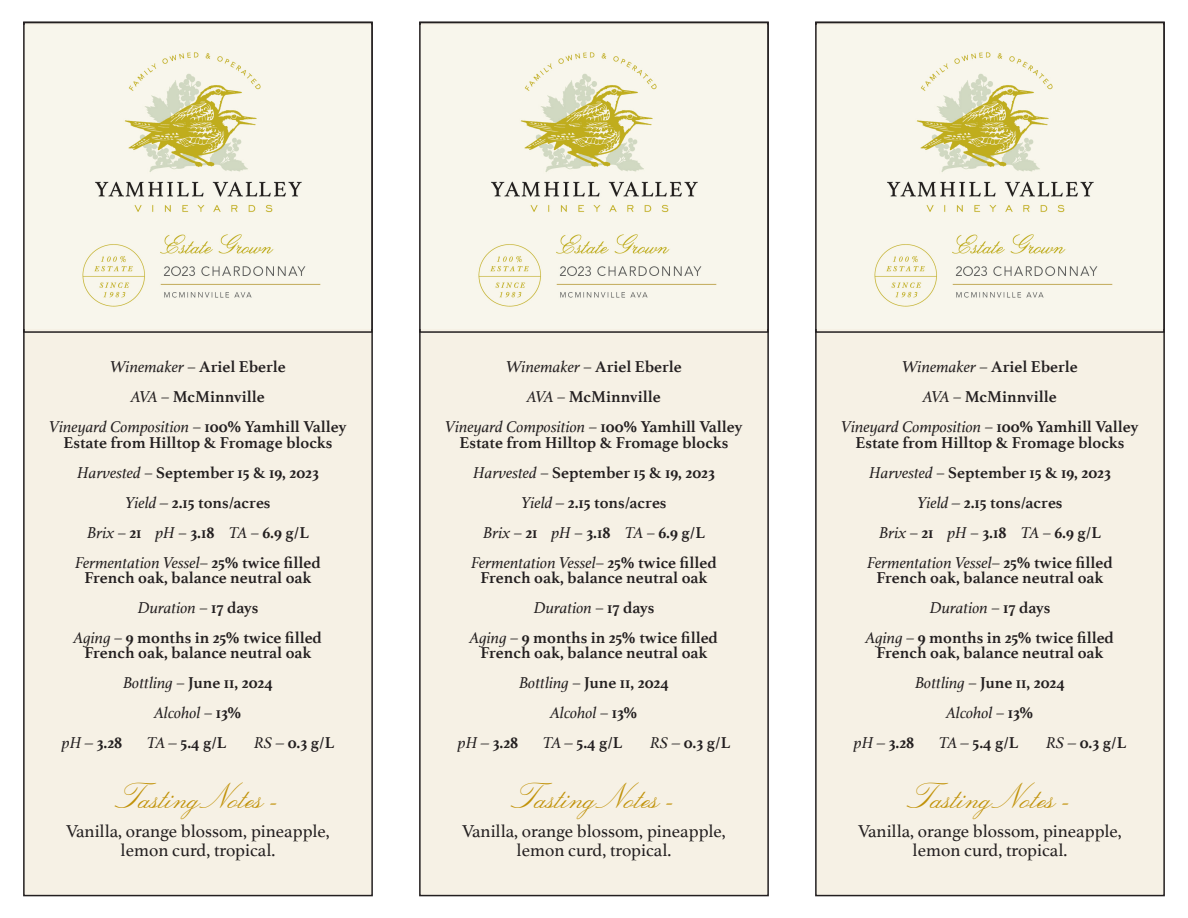
<style>
.page{position:relative;width:1188px;height:918px;background:#fff}
.page>*{position:absolute;margin:0;border:0;box-sizing:border-box;transform-origin:0 0}
.t1{font:36px "Lucia BT";color:#c19208}
.t2{font:18px "Athelas";color:#231f20}
.t3{font:700 16.5px/16.5px "Athelas";color:#231f20;text-align:center}
.t4{font:italic 16.5px "Athelas";color:#231f20}
.s1{font-weight:400;font-style:italic}
.s2{font-weight:400}
.s3{font-style:normal}
.s4{font-weight:700;font-style:normal}
</style>
<div class="page">
<div style="left:24px;top:22px;width:348px;height:874px;background:#f6f1e5"></div>
<img style="left:82px;top:52px;width:239px;height:255px">
<div style="left:23px;top:22px;width:350px;height:311px;border:2px solid #231f20"></div>
<div style="left:420px;top:22px;width:348px;height:874px;background:#f6f1e5"></div>
<img style="left:478px;top:52px;width:239px;height:255px">
<div style="left:419px;top:22px;width:350px;height:311px;border:2px solid #231f20"></div>
<div style="left:816px;top:22px;width:348px;height:874px;background:#f6f1e5"></div>
<img style="left:874px;top:52px;width:239px;height:255px">
<div style="left:815px;top:22px;width:350px;height:311px;border:2px solid #231f20"></div>
<p class="t3" style="left:110px;top:358px;width:177px"><span class="s1">Winemaker</span> <span class="s2">–</span> Ariel Eberle</p>
<p class="t3" style="left:131px;top:388px;width:135px"><span class="s1">AVA</span> <span class="s2">–</span> McMinnville</p>
<p class="t3" style="left:49px;top:418px;width:299px"><span class="s1">Vineyard Composition</span> <span class="s2">–</span> 100% Yamhill Valley<br>Estate from Hilltop &amp; Fromage blocks</p>
<p class="t3" style="left:77px;top:464px;width:243px"><span class="s1">Harvested</span> <span class="s2">–</span> September 15 &amp; 19, 2023</p>
<p class="t3" style="left:126px;top:494px;width:146px"><span class="s1">Yield –</span> 2.15 tons/acres</p>
<p class="t3" style="left:87px;top:524px;width:223px"><span class="s1">Brix</span> <span class="s2">–</span> 21 <span class="s1">pH</span> <span class="s2">–</span> 3.18 <span class="s1">TA</span> <span class="s2">–</span> 6.9 g/L</p>
<p class="t4" style="left:75px;top:550px;width:247px">Fermentation Vessel<span class="s3">–</span> <span class="s4">25% twice filled</span></p>
<p class="t3" style="left:84px;top:569px;width:229px">French oak, balance neutral oak</p>
<p class="t4" style="left:138px;top:595px;width:122px">Duration <span class="s3">–</span> <span class="s4">17 days</span></p>
<p class="t3" style="left:74px;top:629px;width:250px"><span class="s1">Aging</span> <span class="s2">–</span> 9 months in 25% twice filled</p>
<p class="t3" style="left:84px;top:644px;width:229px">French oak, balance neutral oak</p>
<p class="t3" style="left:123px;top:674px;width:151px"><span class="s1">Bottling</span> <span class="s2">–</span> June 11, 2024</p>
<p class="t4" style="left:154px;top:700px;width:89px">Alcohol <span class="s3">–</span> <span class="s4">13%</span></p>
<p class="t3" style="left:62px;top:734px;width:62px"><span class="s1">pH –</span> 3.28</p>
<p class="t3" style="left:147px;top:734px;width:81px"><span class="s1">TA –</span> 5.4 g/L</p>
<p class="t3" style="left:254px;top:734px;width:82px"><span class="s1">RS –</span> 0.3 g/L</p>
<p class="t1" style="left:116px;top:777px;width:165px">Tasting Notes -</p>
<p class="t2" style="left:66px;top:816px;width:265px">Vanilla, orange blossom, pineapple,</p>
<p class="t2" style="left:121px;top:836px;width:156px">lemon curd, tropical.</p>
<p class="t3" style="left:506px;top:358px;width:177px"><span class="s1">Winemaker</span> <span class="s2">–</span> Ariel Eberle</p>
<p class="t3" style="left:527px;top:388px;width:135px"><span class="s1">AVA</span> <span class="s2">–</span> McMinnville</p>
<p class="t3" style="left:445px;top:418px;width:299px"><span class="s1">Vineyard Composition</span> <span class="s2">–</span> 100% Yamhill Valley<br>Estate from Hilltop &amp; Fromage blocks</p>
<p class="t3" style="left:473px;top:464px;width:243px"><span class="s1">Harvested</span> <span class="s2">–</span> September 15 &amp; 19, 2023</p>
<p class="t3" style="left:522px;top:494px;width:146px"><span class="s1">Yield –</span> 2.15 tons/acres</p>
<p class="t3" style="left:483px;top:524px;width:223px"><span class="s1">Brix</span> <span class="s2">–</span> 21 <span class="s1">pH</span> <span class="s2">–</span> 3.18 <span class="s1">TA</span> <span class="s2">–</span> 6.9 g/L</p>
<p class="t4" style="left:471px;top:550px;width:247px">Fermentation Vessel<span class="s3">–</span> <span class="s4">25% twice filled</span></p>
<p class="t3" style="left:480px;top:569px;width:229px">French oak, balance neutral oak</p>
<p class="t4" style="left:534px;top:595px;width:122px">Duration <span class="s3">–</span> <span class="s4">17 days</span></p>
<p class="t3" style="left:470px;top:629px;width:250px"><span class="s1">Aging</span> <span class="s2">–</span> 9 months in 25% twice filled</p>
<p class="t3" style="left:480px;top:644px;width:229px">French oak, balance neutral oak</p>
<p class="t3" style="left:519px;top:674px;width:151px"><span class="s1">Bottling</span> <span class="s2">–</span> June 11, 2024</p>
<p class="t4" style="left:550px;top:700px;width:89px">Alcohol <span class="s3">–</span> <span class="s4">13%</span></p>
<p class="t3" style="left:458px;top:734px;width:62px"><span class="s1">pH –</span> 3.28</p>
<p class="t3" style="left:543px;top:734px;width:81px"><span class="s1">TA –</span> 5.4 g/L</p>
<p class="t3" style="left:650px;top:734px;width:82px"><span class="s1">RS –</span> 0.3 g/L</p>
<p class="t1" style="left:512px;top:777px;width:165px">Tasting Notes -</p>
<p class="t2" style="left:462px;top:816px;width:265px">Vanilla, orange blossom, pineapple,</p>
<p class="t2" style="left:517px;top:836px;width:156px">lemon curd, tropical.</p>
<p class="t3" style="left:902px;top:358px;width:177px"><span class="s1">Winemaker</span> <span class="s2">–</span> Ariel Eberle</p>
<p class="t3" style="left:923px;top:388px;width:135px"><span class="s1">AVA</span> <span class="s2">–</span> McMinnville</p>
<p class="t3" style="left:841px;top:418px;width:299px"><span class="s1">Vineyard Composition</span> <span class="s2">–</span> 100% Yamhill Valley<br>Estate from Hilltop &amp; Fromage blocks</p>
<p class="t3" style="left:869px;top:464px;width:243px"><span class="s1">Harvested</span> <span class="s2">–</span> September 15 &amp; 19, 2023</p>
<p class="t3" style="left:918px;top:494px;width:146px"><span class="s1">Yield –</span> 2.15 tons/acres</p>
<p class="t3" style="left:879px;top:524px;width:223px"><span class="s1">Brix</span> <span class="s2">–</span> 21 <span class="s1">pH</span> <span class="s2">–</span> 3.18 <span class="s1">TA</span> <span class="s2">–</span> 6.9 g/L</p>
<p class="t4" style="left:867px;top:550px;width:247px">Fermentation Vessel<span class="s3">–</span> <span class="s4">25% twice filled</span></p>
<p class="t3" style="left:876px;top:569px;width:229px">French oak, balance neutral oak</p>
<p class="t4" style="left:930px;top:595px;width:122px">Duration <span class="s3">–</span> <span class="s4">17 days</span></p>
<p class="t3" style="left:866px;top:629px;width:250px"><span class="s1">Aging</span> <span class="s2">–</span> 9 months in 25% twice filled</p>
<p class="t3" style="left:876px;top:644px;width:229px">French oak, balance neutral oak</p>
<p class="t3" style="left:915px;top:674px;width:151px"><span class="s1">Bottling</span> <span class="s2">–</span> June 11, 2024</p>
<p class="t4" style="left:946px;top:700px;width:89px">Alcohol <span class="s3">–</span> <span class="s4">13%</span></p>
<p class="t3" style="left:854px;top:734px;width:62px"><span class="s1">pH –</span> 3.28</p>
<p class="t3" style="left:939px;top:734px;width:81px"><span class="s1">TA –</span> 5.4 g/L</p>
<p class="t3" style="left:1046px;top:734px;width:82px"><span class="s1">RS –</span> 0.3 g/L</p>
<p class="t1" style="left:908px;top:777px;width:165px">Tasting Notes -</p>
<p class="t2" style="left:858px;top:816px;width:265px">Vanilla, orange blossom, pineapple,</p>
<p class="t2" style="left:913px;top:836px;width:156px">lemon curd, tropical.</p>
</div>
